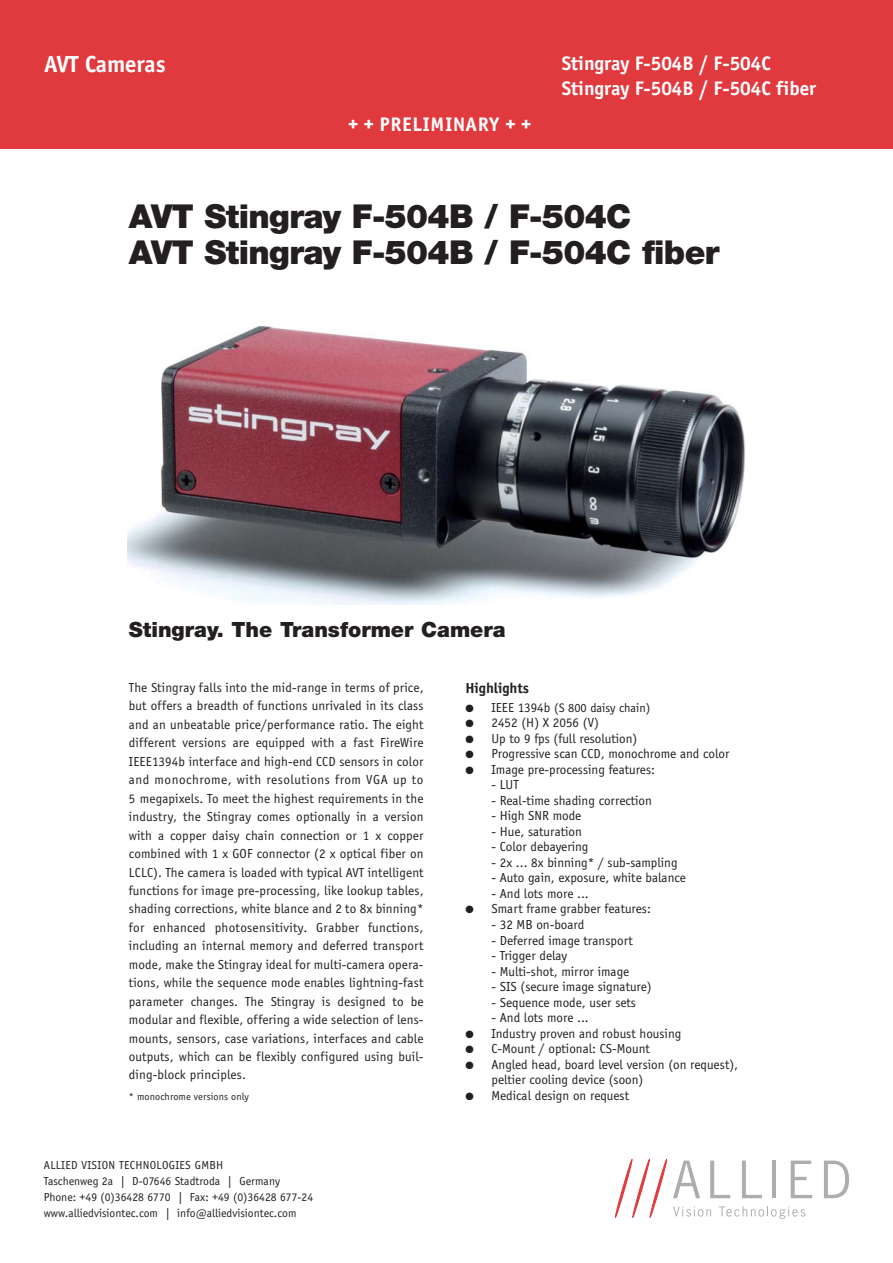
<style>
.page{position:relative;width:893px;height:1263px;background:#fff}
.page>*{position:absolute;margin:0;border:0;box-sizing:border-box;transform-origin:0 0}
.t1{font:900 33px/36.2px "Helvetica Neue";letter-spacing:-.02em;color:#231f20}
.t2{font:700 24px "Officina Sans";color:#fff}
.t3{font:900 21px "Helvetica Neue";color:#231f20}
.t4{font:700 20.25px/25.5px "Officina Sans";color:#fff}
.t5{font:700 20.25px "Officina Sans";letter-spacing:.04em;color:#fff}
.t6{font:700 15px "Officina Sans";color:#231f20}
.t7{font:13.5px/18.5px "Officina Sans";color:#231f20;text-align:justify}
.t8{font:12.75px "Officina Sans";color:#231f20}
.t9{font:12px/16.2px "Officina Sans";color:#231f20}
.t10{font:10.5px "Officina Sans";letter-spacing:.01em;color:#231f20}
.s1{font-size:13.5px}
</style>
<div class="page">
<div style="left:0;top:0;width:893px;height:149px;background:#e0393e"></div>
<svg style="left:673px;top:1161px;width:27px;height:37px"></svg>
<svg style="left:710px;top:1161px;width:20px;height:37px"></svg>
<svg style="left:742px;top:1161px;width:20px;height:37px"></svg>
<hr style="left:772px;top:1161px;width:4px;height:37px;background:#abadb0">
<svg style="left:791px;top:1161px;width:21px;height:37px"></svg>
<svg style="left:824px;top:1161px;width:25px;height:37px"></svg>
<svg style="left:673px;top:1206px;width:38px;height:11px"></svg>
<svg style="left:719px;top:1206px;width:86px;height:13px"></svg>
<svg style="left:615px;top:1159px;width:52px;height:58px"></svg>
<img style="left:127px;top:325px;width:619px;height:279px">
<h2 class="t2" style="left:45px;top:54px;width:123px">AVT Cameras</h2>
<h3 class="t5" style="left:348px;top:116px;width:185px">+ + PRELIMINARY + +</h3>
<h3 class="t4" style="left:562px;top:52px;width:256px">Stingray F-504B / F-504C<br>Stingray F-504B / F-504C fiber</h3>
<h1 class="t1" style="left:129px;top:201px;width:592px">AVT Stingray F-504B / F-504C<br>AVT Stingray F-504B / F-504C fiber</h1>
<h3 class="t3" style="left:129px;top:622px;width:378px">Stingray. The Transformer Camera</h3>
<p class="t7" style="left:129px;top:679px;width:296px">The Stingray falls into the mid-range in terms of price, but offers a breadth of functions unrivaled in its class and an unbeatable price/performance ratio. The eight different versions are equipped with a fast FireWire IEEE1394b interface and high-end CCD sensors in color and monochrome, with resolutions from VGA up to 5 megapixels. To meet the highest requirements in the industry, the Stingray comes optionally in a version with a copper daisy chain connection or 1 x copper combined with 1 x GOF connector (2 x optical fiber on LCLC). The camera is loaded with typical AVT intelligent functions for image pre-processing, like lookup tables, shading corrections, white blance and 2 to 8x binning* for enhanced photosensitivity. Grabber functions, including an internal memory and deferred transport mode, make the Stingray ideal for multi-camera opera&shy;tions, while the sequence mode enables lightning-fast parameter changes. The Stingray is designed to be modular and flexible, offering a wide selection of lens&shy;mounts, sensors, case variations, interfaces and cable outputs, which can be flexibly configured using buil&shy;ding-block principles.</p>
<p class="t10" style="left:129px;top:1092px;width:121px">* monochrome versions only</p>
<p class="t9" style="left:44px;top:1157px;width:271px">ALLIED VISION TECHNOLOGIES GMBH<br>Taschenweg 2a | D-07646 Stadtroda | Germany Phone: +49 (0)36428 6770 | Fax: +49 (0)36428 677-24 www.alliedvisiontec.com | info@alliedvisiontec.com</p>
<p class="t6" style="left:465px;top:682px;width:65px">Highlights</p>
<p class="t8" style="left:465px;top:702px;width:187px">● <span class="s1">IEEE 1394b</span> (S 800 daisy chain)</p>
<p class="t7" style="left:465px;top:714px;width:135px">● 2452 (H) X 2056 (V)</p>
<p class="t7" style="left:465px;top:730px;width:174px">● Up to 9 fps (full resolution)</p>
<p class="t7" style="left:465px;top:746px;width:266px">● Progressive scan CCD, monochrome and color</p>
<p class="t7" style="left:465px;top:761px;width:191px">● Image pre-processing features:</p>
<p class="t7" style="left:491px;top:777px;width:29px">- LUT</p>
<p class="t7" style="left:491px;top:792px;width:162px">- Real-time shading correction</p>
<p class="t7" style="left:491px;top:808px;width:91px">- High SNR mode</p>
<p class="t7" style="left:491px;top:823px;width:92px">- Hue, saturation</p>
<p class="t7" style="left:491px;top:839px;width:99px">- Color debayering</p>
<p class="t7" style="left:491px;top:854px;width:188px">- 2x ... 8x binning* / sub-sampling</p>
<p class="t7" style="left:491px;top:870px;width:196px">- Auto gain, exposure, white balance</p>
<p class="t7" style="left:491px;top:885px;width:99px">- And lots more ...</p>
<p class="t7" style="left:465px;top:901px;width:187px">● Smart frame grabber features:</p>
<p class="t7" style="left:491px;top:916px;width:94px">- 32 MB on-board</p>
<p class="t7" style="left:491px;top:932px;width:143px">- Deferred image transport</p>
<p class="t7" style="left:491px;top:947px;width:77px">- Trigger delay</p>
<p class="t7" style="left:491px;top:963px;width:139px">- Multi-shot, mirror image</p>
<p class="t7" style="left:491px;top:978px;width:162px">- SIS (secure image signature)</p>
<p class="t7" style="left:491px;top:994px;width:146px">- Sequence mode, user sets</p>
<p class="t7" style="left:491px;top:1009px;width:99px">- And lots more ...</p>
<p class="t7" style="left:465px;top:1025px;width:217px">● Industry proven and robust housing</p>
<p class="t7" style="left:465px;top:1041px;width:186px">● C-Mount / optional: CS-Mount</p>
<p class="t7" style="left:491px;top:1058px;width:248px;line-height:15.5px;text-indent:-26px">● Angled head, board level version (on request), peltier cooling device (soon)</p>
<p class="t7" style="left:465px;top:1087px;width:165px">● Medical design on request</p>
</div>
